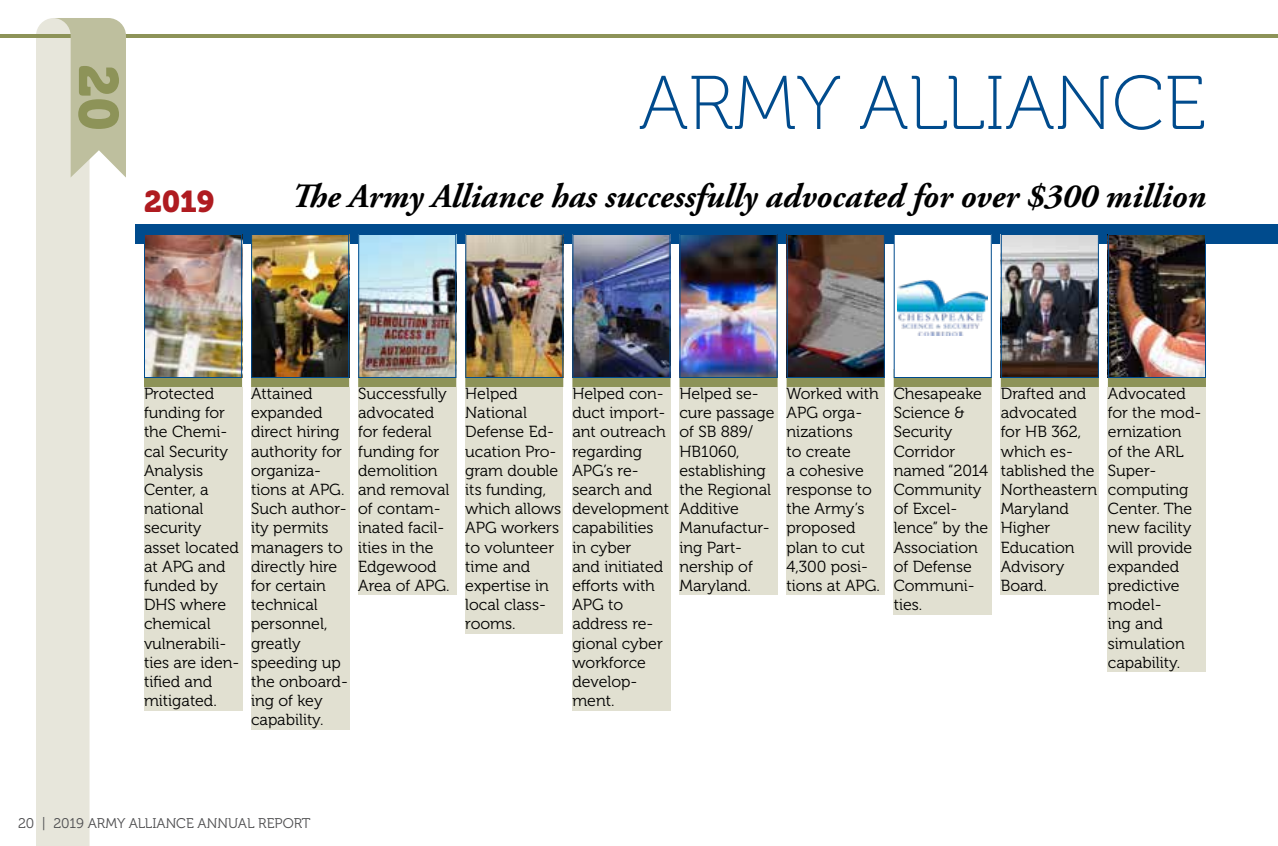
<style>
.page{position:relative;width:1278px;height:846px;background:#fff}
.page>*{position:absolute;margin:0;border:0;box-sizing:border-box;transform-origin:0 0}
.t1{font:76px "Museo 100";color:#004b8d}
.t2{font:italic 700 34px "Adobe Garamond Pro";color:#000}
.t3{font:30px "Museo 900";color:#af1b20}
.t4{font:16px/19.2px "Museo 300";color:#000}
.t5{font:14px "Museo 300";color:#4d4d4f}
</style>
<div class="page">
<div style="left:36px;top:18px;width:54px;height:828px;background:#e7e6db"></div>
<hr style="left:0;top:34px;width:1278px;height:4px;background:#8d9358">
<svg style="left:53px;top:18px;width:73px;height:160px"></svg>
<div style="left:135px;top:224px;width:1143px;height:20px;background:#004b8d"></div>
<div style="left:1108px;top:387px;width:98px;height:285px;background:#e1e0d1"></div>
<div style="left:1108px;top:369px;width:98px;height:18px;background:#8d9358"></div>
<div style="left:1001px;top:387px;width:98px;height:208px;background:#e1e0d1"></div>
<div style="left:1001px;top:369px;width:98px;height:18px;background:#8d9358"></div>
<div style="left:894px;top:387px;width:98px;height:227px;background:#e1e0d1"></div>
<div style="left:894px;top:369px;width:98px;height:18px;background:#8d9358"></div>
<div style="left:787px;top:387px;width:98px;height:208px;background:#e1e0d1"></div>
<div style="left:787px;top:369px;width:98px;height:18px;background:#8d9358"></div>
<div style="left:680px;top:387px;width:98px;height:208px;background:#e1e0d1"></div>
<div style="left:680px;top:369px;width:98px;height:18px;background:#8d9358"></div>
<div style="left:572px;top:387px;width:98px;height:323px;background:#e1e0d1"></div>
<div style="left:572px;top:369px;width:99px;height:18px;background:#8d9358"></div>
<div style="left:465px;top:387px;width:98px;height:246px;background:#e1e0d1"></div>
<div style="left:465px;top:369px;width:98px;height:18px;background:#8d9358"></div>
<div style="left:358px;top:387px;width:98px;height:208px;background:#e1e0d1"></div>
<div style="left:358px;top:369px;width:98px;height:18px;background:#8d9358"></div>
<img style="left:360px;top:236px;width:94px;height:140px">
<div style="left:358px;top:234px;width:98px;height:144px;border:1px solid #004b8d"></div>
<img style="left:467px;top:236px;width:94px;height:140px">
<div style="left:465px;top:234px;width:98px;height:144px;border:1px solid #004b8d"></div>
<img style="left:574px;top:236px;width:94px;height:140px">
<div style="left:572px;top:234px;width:98px;height:144px;border:1px solid #004b8d"></div>
<img style="left:682px;top:236px;width:94px;height:140px">
<div style="left:680px;top:234px;width:98px;height:144px;border:1px solid #004b8d"></div>
<img style="left:789px;top:236px;width:94px;height:140px">
<div style="left:787px;top:234px;width:98px;height:144px;border:1px solid #004b8d"></div>
<div style="left:894px;top:234px;width:97px;height:144px;background:#fff"></div>
<img style="left:898px;top:280px;width:90px;height:56px">
<div style="left:894px;top:234px;width:98px;height:144px;border:1px solid #004b8d"></div>
<img style="left:1003px;top:236px;width:94px;height:140px">
<div style="left:1001px;top:234px;width:98px;height:144px;border:1px solid #004b8d"></div>
<img style="left:1110px;top:236px;width:94px;height:140px">
<div style="left:1108px;top:234px;width:98px;height:144px;border:1px solid #004b8d"></div>
<div style="left:144px;top:387px;width:98px;height:323px;background:#e1e0d1"></div>
<div style="left:144px;top:369px;width:98px;height:18px;background:#8d9358"></div>
<img style="left:146px;top:236px;width:94px;height:140px">
<div style="left:144px;top:234px;width:98px;height:144px;border:1px solid #004b8d"></div>
<div style="left:251px;top:387px;width:98px;height:342px;background:#e1e0d1"></div>
<div style="left:251px;top:369px;width:98px;height:18px;background:#8d9358"></div>
<img style="left:253px;top:236px;width:94px;height:140px">
<div style="left:251px;top:234px;width:98px;height:144px;border:1px solid #004b8d"></div>
<h3 class="t3" style="left:144px;top:184px;width:72px">2019</h3>
<h1 class="t1" style="left:639px;top:63px;width:569px">ARMY ALLIANCE</h1>
<h2 class="t2" style="left:291px;top:177px;width:916px">The Army Alliance has successfully advocated for over $300 million</h2>
<p class="t4" style="left:144px;top:384px;width:97px">Protected funding for the Chemi&shy;cal Security<br>Analysis<br>Center, a national security asset located at APG and funded by<br>DHS where chemical vulnerabili&shy;ties are iden&shy;tified and mitigated.</p>
<p class="t4" style="left:251px;top:384px;width:98px">Attained expanded direct hiring authority for organiza&shy;tions at APG.<br>Such author&shy;ity permits managers to directly hire for certain technical personnel, greatly speeding up the onboard&shy;ing of key capability.</p>
<p class="t4" style="left:358px;top:384px;width:93px">Successfully advocated for federal funding for demolition and removal of contam&shy;inated facil&shy;ities in the<br>Edgewood<br>Area of APG.</p>
<p class="t4" style="left:465px;top:384px;width:97px">Helped<br>National<br>Defense Ed&shy;ucation Pro&shy;gram double its funding, which allows<br>APG workers to volunteer time and expertise in local class&shy;rooms.</p>
<p class="t4" style="left:572px;top:384px;width:98px">Helped con&shy;duct import&shy;ant outreach regarding<br>APG’s re&shy;search and development capabilities in cyber<br>and initiated efforts with<br>APG to address re&shy;gional cyber workforce develop&shy;ment.</p>
<p class="t4" style="left:680px;top:384px;width:97px">Helped se&shy;cure passage of SB 889/<br>HB1060, establishing the Regional<br>Additive<br>Manufactur&shy;ing Part&shy;nership of<br>Maryland.</p>
<p class="t4" style="left:787px;top:384px;width:95px">Worked with<br>APG orga&shy;nizations<br>to create<br>a cohesive response to the Army’s proposed plan to cut<br>4,300 posi&shy;tions at APG.</p>
<p class="t4" style="left:894px;top:384px;width:96px">Chesapeake<br>Science &amp;<br>Security<br>Corridor named “2014<br>Community of Excel&shy;lence” by the<br>Association of Defense<br>Communi&shy;ties.</p>
<p class="t4" style="left:1001px;top:384px;width:98px">Drafted and advocated for HB 362, which es&shy;tablished the<br>Northeastern<br>Maryland<br>Higher<br>Education<br>Advisory<br>Board.</p>
<p class="t4" style="left:1108px;top:384px;width:95px">Advocated for the mod&shy;ernization<br>of the ARL<br>Super&shy;computing<br>Center. The new facility will provide expanded predictive model-<br>ing and simulation capability.</p>
<p class="t5" style="left:18px;top:816px;width:294px">20 | 2019 ARMY ALLIANCE ANNUAL REPORT</p>
</div>
